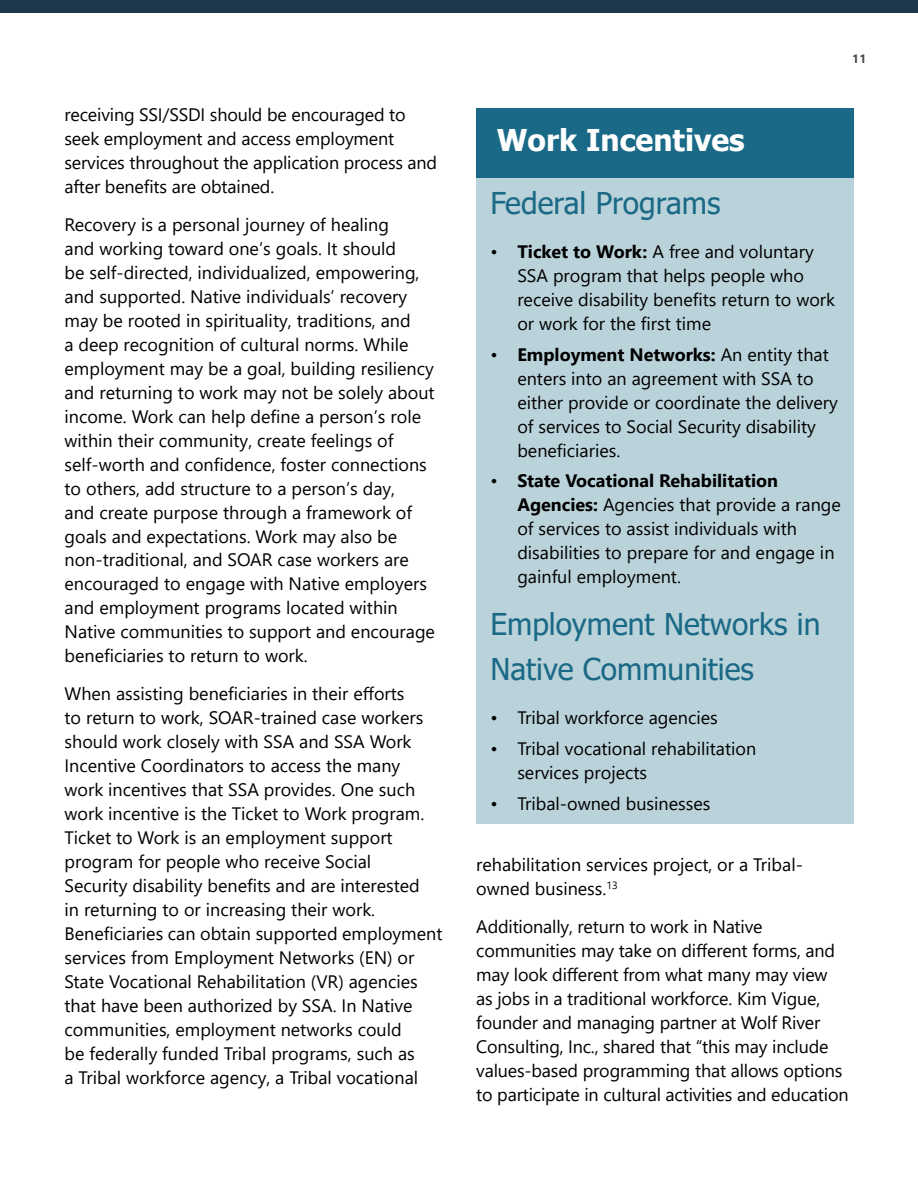
<style>
.page{position:relative;width:918px;height:1188px;background:#fff}
.page>*{position:absolute;margin:0;border:0;box-sizing:border-box;transform-origin:0 0}
.t1{font:30px/45px "Tahoma";color:#1a6986}
.t2{font:700 30px "Tahoma";color:#fff}
.t3{font:18px/24px "Segoe UI";color:#000}
.t4{font:700 12px "Segoe UI";color:#4a4a4a}
.s1{font-weight:700}
</style>
<div class="page">
<div style="left:0;top:0;width:918px;height:13px;background:#1e384b"></div>
<div style="left:477px;top:176px;width:377px;height:647px;background:#bad2da"></div>
<div style="left:477px;top:108px;width:377px;height:69px;background:#1a6986"></div>
<p class="t3" style="left:65px;top:101px;width:374px">receiving SSI/SSDI should be encouraged to seek employment and access employment services throughout the application process and after benefits are obtained.</p>
<p class="t3" style="left:65px;top:211px;width:372px">Recovery is a personal journey of healing<br>and working toward one’s goals. It should<br>be self-directed, individualized, empowering, and supported. Native individuals’ recovery may be rooted in spirituality, traditions, and<br>a deep recognition of cultural norms. While employment may be a goal, building resiliency and returning to work may not be solely about income. Work can help define a person’s role within their community, create feelings of self-worth and confidence, foster connections to others, add structure to a person’s day,<br>and create purpose through a framework of goals and expectations. Work may also be non-traditional, and SOAR case workers are encouraged to engage with Native employers and employment programs located within Native communities to support and encourage beneficiaries to return to work.</p>
<p class="t3" style="left:65px;top:680px;width:379px">When assisting beneficiaries in their efforts<br>to return to work, SOAR-trained case workers should work closely with SSA and SSA Work Incentive Coordinators to access the many work incentives that SSA provides. One such work incentive is the Ticket to Work program.<br>Ticket to Work is an employment support program for people who receive Social<br>Security disability benefits and are interested<br>in returning to or increasing their work.<br>Beneficiaries can obtain supported employment services from Employment Networks (EN) or State Vocational Rehabilitation (VR) agencies that have been authorized by SSA. In Native communities, employment networks could<br>be federally funded Tribal programs, such as<br>a Tribal workforce agency, a Tribal vocational</p>
<p class="t4" style="left:852px;top:47px;width:16px">11</p>
<h3 class="t2" style="left:497px;top:120px;width:249px">Work Incentives</h3>
<h4 class="t1" style="left:490px;top:182px;width:232px">Federal Programs</h4>
<p class="t3" style="left:517px;top:238px;width:319px;text-indent:-27px">• <span class="s1">Ticket to Work:</span> A free and voluntary SSA program that helps people who receive disability benefits return to work or work for the first time</p>
<p class="t3" style="left:517px;top:341px;width:322px;text-indent:-27px">• <span class="s1">Employment Networks:</span> An entity that enters into an agreement with SSA to either provide or coordinate the delivery of services to Social Security disability beneficiaries.</p>
<p class="t3" style="left:517px;top:467px;width:325px;text-indent:-27px">• <span class="s1">State Vocational Rehabilitation Agencies:</span> Agencies that provide a range of services to assist individuals with disabilities to prepare for and engage in gainful employment.</p>
<h4 class="t1" style="left:490px;top:603px;width:332px">Employment Networks in<br>Native Communities</h4>
<p class="t3" style="left:490px;top:704px;width:229px">• Tribal workforce agencies</p>
<p class="t3" style="left:517px;top:735px;width:240px;text-indent:-27px">• Tribal vocational rehabilitation services projects</p>
<p class="t3" style="left:490px;top:790px;width:222px">• Tribal-owned businesses</p>
<p class="t3" style="left:476px;top:851px;width:328px">rehabilitation services project, or a Tribal&shy;owned business.<sup>13</sup></p>
<p class="t3" style="left:476px;top:913px;width:374px">Additionally, return to work in Native communities may take on different forms, and may look different from what many may view as jobs in a traditional workforce. Kim Vigue, founder and managing partner at Wolf River Consulting, Inc., shared that “this may include values-based programming that allows options to participate in cultural activities and education</p>
</div>
